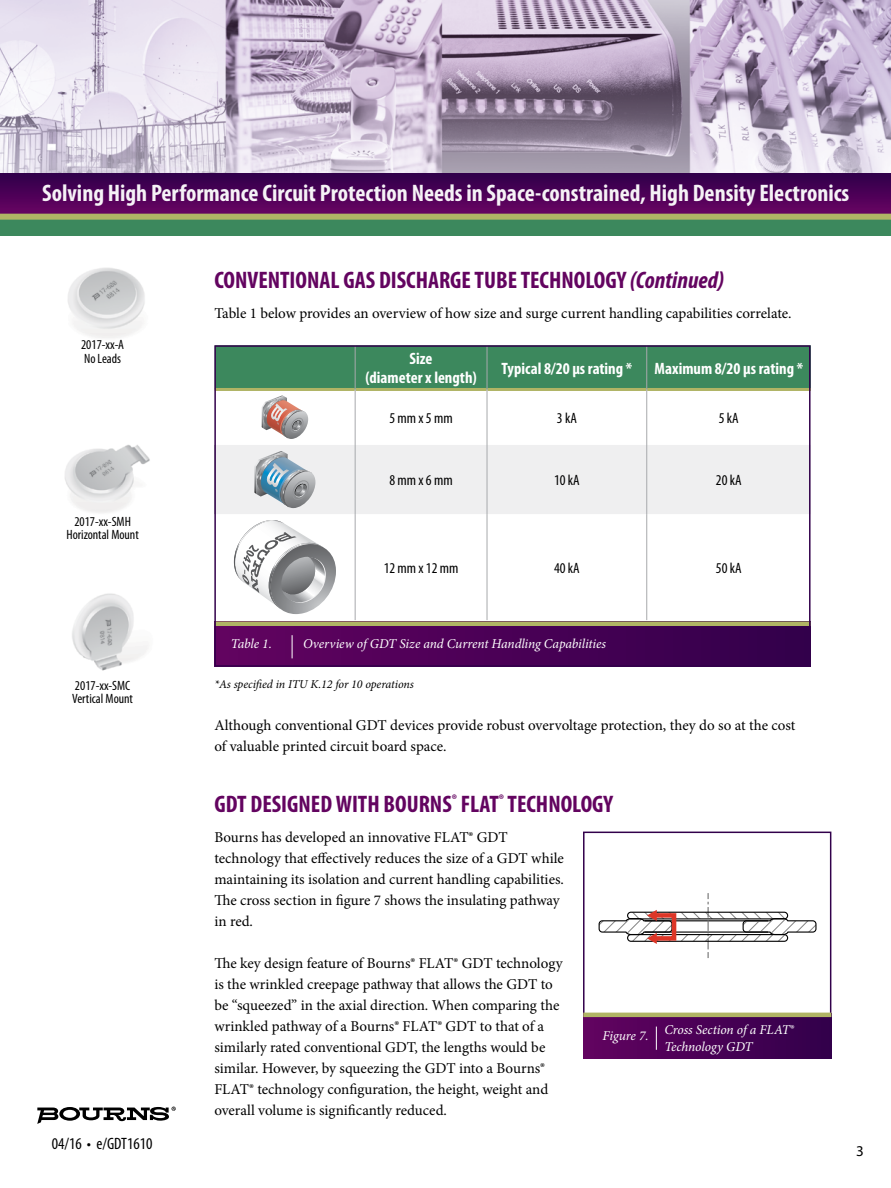
<style>
.page{position:relative;width:891px;height:1188px;background:#fff}
.page>*{position:absolute;margin:0;border:0;box-sizing:border-box;transform-origin:0 0}
.t1{font:700 condensed 24px "Myriad Pro";color:#fff}
.t2{font:700 condensed 24px "Myriad Pro";color:#630460}
.t3{font:700 condensed 16.5px/19.8px "Myriad Pro";color:#fff;text-align:center}
.t4{font:condensed 16.5px "Myriad Pro";color:#000}
.t5{font:15px/21px "Minion Pro";color:#000}
.t6{font:condensed 15px "Myriad Pro";color:#000}
.t7{font:15px "Myriad Pro";color:#000}
.t8{font:italic 13.5px/16.2px "Minion Pro";letter-spacing:-.01em;color:#fff}
.t9{font:condensed 13.5px/13.5px "Myriad Pro";color:#000}
.t10{font:italic 12px "Minion Pro";letter-spacing:-.005em;color:#000}
.s1{font-style:italic}
</style>
<div class="page">
<img style="left:0;top:0;width:891px;height:173px">
<svg style="left:37px;top:1107px;width:139px;height:17px"></svg>
<svg style="left:0;top:173px;width:891px;height:41px;background:#4b0256"></svg>
<div style="left:0;top:218px;width:891px;height:17px;background:#3c885d"></div>
<div style="left:0;top:214px;width:891px;height:6px;background:#b0b465"></div>
<img style="left:65px;top:268px;width:85px;height:403px">
<div style="left:217px;top:348px;width:591px;height:40px;background:#3c885d"></div>
<hr style="left:215px;top:388px;width:140px;height:3px;background:#b0b464">
<hr style="left:356px;top:388px;width:131px;height:3px;background:#b0b464">
<hr style="left:487px;top:388px;width:159px;height:3px;background:#b0b464">
<hr style="left:647px;top:388px;width:164px;height:3px;background:#b0b464">
<hr style="left:355px;top:345px;width:1px;height:44px;background:#a7a9ac">
<hr style="left:487px;top:345px;width:1px;height:44px;background:#a7a9ac">
<hr style="left:646px;top:345px;width:1px;height:44px;background:#a7a9ac">
<hr style="left:355px;top:389px;width:1px;height:56px;background:#a7a9ac">
<hr style="left:487px;top:389px;width:1px;height:56px;background:#a7a9ac">
<hr style="left:646px;top:389px;width:1px;height:56px;background:#a7a9ac">
<hr style="left:355px;top:514px;width:1px;height:106px;background:#a7a9ac">
<hr style="left:487px;top:514px;width:1px;height:106px;background:#a7a9ac">
<hr style="left:646px;top:514px;width:1px;height:106px;background:#a7a9ac">
<svg style="left:262px;top:395px;width:46px;height:44px"></svg>
<div style="left:217px;top:445px;width:591px;height:69px;background:#efeff0"></div>
<svg style="left:234px;top:520px;width:102px;height:94px"></svg>
<div style="left:214px;top:621px;width:597px;height:46px;background:linear-gradient(to right,#620260,#31004b)"></div>
<svg style="left:292px;top:635px;width:1px;height:23px"></svg>
<hr style="left:215px;top:622px;width:596px;height:4px;background:#b0b464">
<div style="left:583px;top:832px;width:248px;height:227px;border:2px solid #32004b"></div>
<svg style="left:584px;top:1017px;width:247px;height:42px;background:#490155"></svg>
<hr style="left:583px;top:1013px;width:248px;height:4px;background:#b0b464">
<svg style="left:656px;top:1027px;width:1px;height:23px"></svg>
<svg style="left:599px;top:893px;width:218px;height:65px"></svg>
<div style="left:214px;top:345px;width:597px;height:322px;border:2px solid #32004b"></div>
<h1 class="t1" style="left:42px;top:180px;width:809px">Solving High Performance Circuit Protection Needs in Space-constrained, High Density Electronics</h1>
<h1 class="t2" style="left:214px;top:267px;width:511px">CONVENTIONAL GAS DISCHARGE TUBE TECHNOLOGY <span class="s1">(Continued)</span></h1>
<p class="t9" style="left:81px;top:338px;width:45px">2017-xx-A<br>No Leads</p>
<p class="t9" style="left:66px;top:515px;width:74px;text-align:center">2017-xx-SMH<br>Horizontal Mount</p>
<p class="t5" style="left:214px;top:303px;width:579px">Table 1 below provides an overview of how size and surge current handling capabilities correlate.</p>
<p class="t3" style="left:365px;top:349px;width:113px">Size<br>(diameter x length)</p>
<p class="t3" style="left:502px;top:358px;width:132px">Typical 8/20 µs rating *</p>
<p class="t3" style="left:655px;top:358px;width:150px">Maximum 8/20 µs rating *</p>
<p class="t6" style="left:389px;top:410px;width:65px">5 mm x 5 mm</p>
<p class="t6" style="left:557px;top:410px;width:21px">3 kA</p>
<p class="t6" style="left:719px;top:410px;width:21px">5 kA</p>
<p class="t6" style="left:389px;top:472px;width:65px">8 mm x 6 mm</p>
<p class="t6" style="left:554px;top:472px;width:27px">10 kA</p>
<p class="t6" style="left:716px;top:472px;width:27px">20 kA</p>
<p class="t6" style="left:384px;top:560px;width:76px">12 mm x 12 mm</p>
<p class="t6" style="left:554px;top:560px;width:27px">40 kA</p>
<p class="t6" style="left:716px;top:560px;width:27px">50 kA</p>
<p class="t9" style="left:72px;top:679px;width:62px">2017-xx-SMC<br>Vertical Mount</p>
<p class="t4" style="left:52px;top:1134px;width:102px">04/16 • e/GDT1610</p>
<p class="t8" style="left:231px;top:636px;width:42px">Table 1.</p>
<p class="t8" style="left:303px;top:636px;width:304px">Overview of GDT Size and Current Handling Capabilities</p>
<p class="t10" style="left:214px;top:676px;width:201px">*As specified in ITU K.12 for 10 operations</p>
<p class="t5" style="left:214px;top:715px;width:583px">Although conventional GDT devices provide robust overvoltage protection, they do so at the cost of valuable printed circuit board space.</p>
<h1 class="t2" style="left:214px;top:791px;width:400px">GDT DESIGNED WITH BOURNS<sup>®</sup> FLAT<sup>®</sup> TECHNOLOGY</h1>
<p class="t5" style="left:214px;top:827px;width:351px">Bourns has developed an innovative FLAT® GDT technology that effectively reduces the size of a GDT while maintaining its isolation and current handling capabilities.<br>The cross section in figure 7 shows the insulating pathway in red.</p>
<p class="t5" style="left:214px;top:953px;width:350px">The key design feature of Bourns® FLAT® GDT technology is the wrinkled creepage pathway that allows the GDT to be “squeezed” in the axial direction. When comparing the wrinkled pathway of a Bourns® FLAT® GDT to that of a similarly rated conventional GDT, the lengths would be similar. However, by squeezing the GDT into a Bourns® FLAT® technology configuration, the height, weight and overall volume is significantly reduced.</p>
<p class="t8" style="left:664px;top:1022px;width:131px;text-indent:-62px">Figure 7. Cross Section of a FLAT®<br>Technology GDT</p>
<p class="t7" style="left:856px;top:1143px;width:9px">3</p>
</div>
